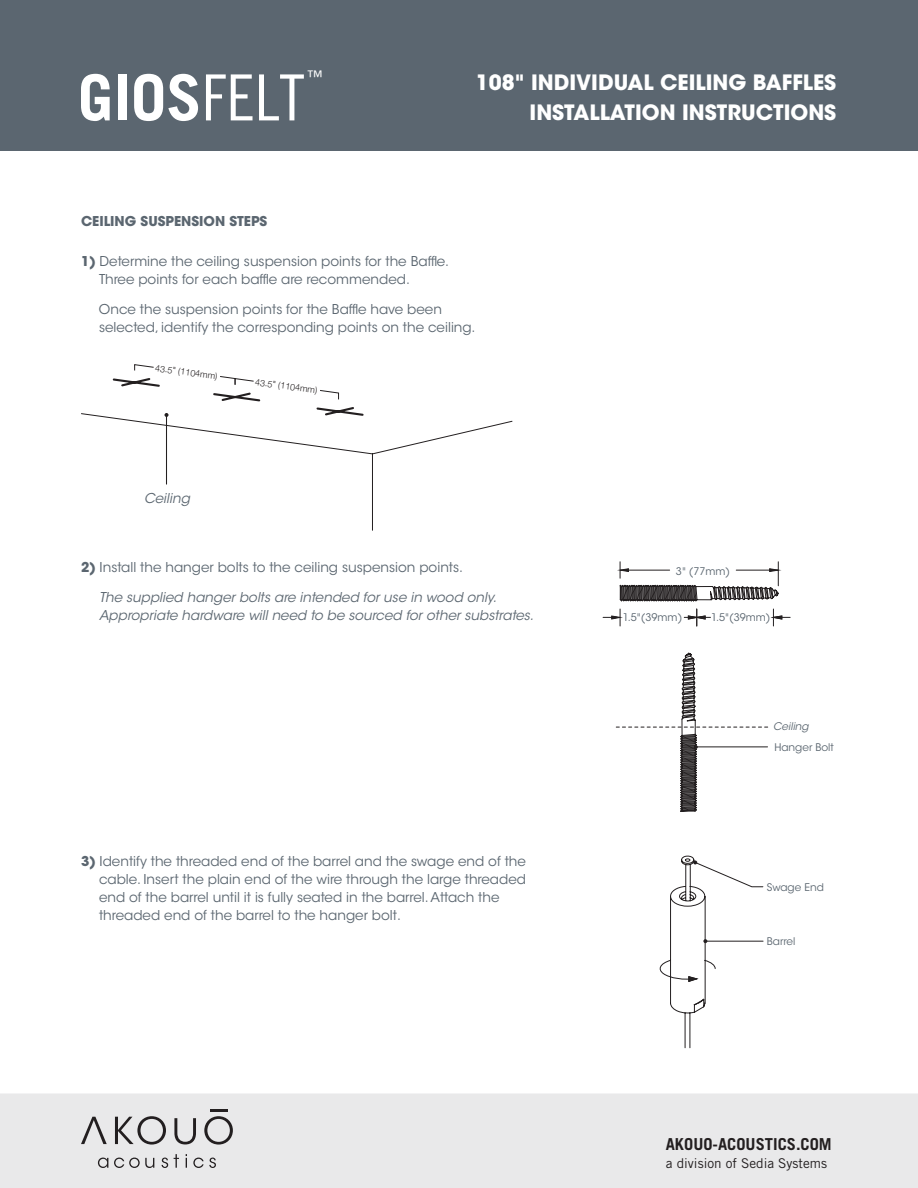
<style>
.page{position:relative;width:918px;height:1188px;background:#fff}
.page>*{position:absolute;margin:0;border:0;box-sizing:border-box;transform-origin:0 0}
.t1{font:700 63.75px "Trade Gothic LT Std";color:#fff}
.t2{font:700 21px/30px "ITC Avant Garde Std";color:#fff;text-align:right}
.t3{font:700 16.5px "Trade Gothic LT Std";color:#231f20}
.t4{font:16.05px "Trade Gothic LT Std Cn 18";color:#fff}
.Step_Body_Text{font:13.5px/18px "ITC Avant Garde Std";color:#5b6670}
.Step_Body_Text-2{font:italic 13.5px/18px "ITC Avant Garde Std";color:#5b6670}
.t5{font:13.5px "Trade Gothic LT Std";color:#231f20}
.Step_Body_Text-3{font:700 13.5px "ITC Avant Garde Std";color:#5b6670}
.Parts_List{font:italic 13.5px "ITC Avant Garde Std";color:#5b6670}
.Parts_List-2{font:10.5px "ITC Avant Garde Std";color:#5b6670}
.Parts_List-3{font:italic 10.5px "ITC Avant Garde Std";color:#5b6670}
.Spec_Measurement_Tex{font:300 9px "Helvetica Neue LT Std";color:#231f20}
.s1{font-family:"Trade Gothic LT Std Cn 18";font-weight:400}
.s2{font-weight:700}
</style>
<div class="page">
<svg style="left:81px;top:413px;width:432px;height:118px"></svg>
<hr style="left:166px;top:415px;width:1px;height:69px;background:#231f20">
<svg style="left:603px;top:609px;width:19px;height:17px"></svg>
<svg style="left:771px;top:609px;width:19px;height:17px"></svg>
<svg style="left:684px;top:609px;width:26px;height:17px"></svg>
<svg style="left:618px;top:562px;width:163px;height:40px"></svg>
<svg style="left:616px;top:653px;width:152px;height:159px"></svg>
<svg style="left:659px;top:856px;width:104px;height:192px"></svg>
<div style="left:0;top:0;width:918px;height:150px;background:#5b6670"></div>
<div style="left:0;top:1094px;width:918px;height:94px;background:#e9e9ea"></div>
<svg style="left:81px;top:1117px;width:26px;height:27px"></svg>
<svg style="left:115px;top:1116px;width:51px;height:29px"></svg>
<svg style="left:174px;top:1118px;width:22px;height:26px"></svg>
<svg style="left:204px;top:1116px;width:29px;height:29px"></svg>
<hr style="left:210px;top:1109px;width:17px;height:3px;background:#231f20">
<svg style="left:98px;top:1158px;width:10px;height:10px"></svg>
<svg style="left:114px;top:1158px;width:40px;height:10px"></svg>
<svg style="left:162px;top:1158px;width:6px;height:10px"></svg>
<svg style="left:174px;top:1154px;width:5px;height:14px"></svg>
<svg style="left:186px;top:1154px;width:1px;height:14px"></svg>
<svg style="left:193px;top:1158px;width:23px;height:10px"></svg>
<svg style="left:111px;top:364px;width:254px;height:53px"></svg>
<p class="t4" style="left:307px;top:67px;width:17px">™</p>
<h1 class="t1" style="left:78px;top:59px;width:228px">GIOS<span class="s1">FELT</span></h1>
<p class="Step_Body_Text-3" style="left:81px;top:212px;width:188px">CEILING SUSPENSION STEPS</p>
<h2 class="t2" style="left:476px;top:67px;width:362px">108" INDIVIDUAL CEILING BAFFLES<br>INSTALLATION INSTRUCTIONS</h2>
<p class="Step_Body_Text" style="left:99px;top:253px;width:352px;text-indent:-18px"><span class="s2">1)</span> Determine the ceiling suspension points for the Baffle.<br>Three points for each baffle are recommended.</p>
<p class="Step_Body_Text" style="left:99px;top:301px;width:378px">Once the suspension points for the Baffle have been selected, identify the corresponding points on the ceiling.</p>
<p class="Spec_Measurement_Tex" style="left:156px;top:362px;width:64px;rotate:8deg">43.5" (1104mm)</p>
<p class="Spec_Measurement_Tex" style="left:256px;top:376px;width:64px;rotate:8deg">43.5" (1104mm)</p>
<p class="Parts_List" style="left:144px;top:490px;width:47px">Ceiling</p>
<p class="Step_Body_Text" style="left:81px;top:558px;width:384px"><span class="s2">2)</span> Install the hanger bolts to the ceiling suspension points.</p>
<p class="Step_Body_Text-2" style="left:99px;top:588px;width:436px">The supplied hanger bolts are intended for use in wood only.<br>Appropriate hardware will need to be sourced for other substrates.</p>
<p class="Step_Body_Text" style="left:99px;top:852px;width:429px;text-indent:-18px"><span class="s2">3)</span> Identify the threaded end of the barrel and the swage end of the cable. Insert the plain end of the wire through the large threaded end of the barrel until it is fully seated in the barrel. Attach the threaded end of the barrel to the hanger bolt.</p>
<p class="Parts_List-2" style="left:676px;top:564px;width:56px">3" (77mm)</p>
<p class="Parts_List-2" style="left:623px;top:611px;width:61px">1.5"(39mm)</p>
<p class="Parts_List-2" style="left:711px;top:611px;width:61px">1.5"(39mm)</p>
<p class="Parts_List-3" style="left:773px;top:720px;width:37px">Ceiling</p>
<p class="Parts_List-2" style="left:774px;top:740px;width:61px">Hanger Bolt</p>
<p class="Parts_List-2" style="left:767px;top:881px;width:59px">Swage End</p>
<p class="Parts_List-2" style="left:767px;top:935px;width:30px">Barrel</p>
<p class="t3" style="left:666px;top:1134px;width:168px">AKOUO-ACOUSTICS.COM</p>
<p class="t5" style="left:666px;top:1155px;width:163px">a division of Sedia Systems</p>
</div>
